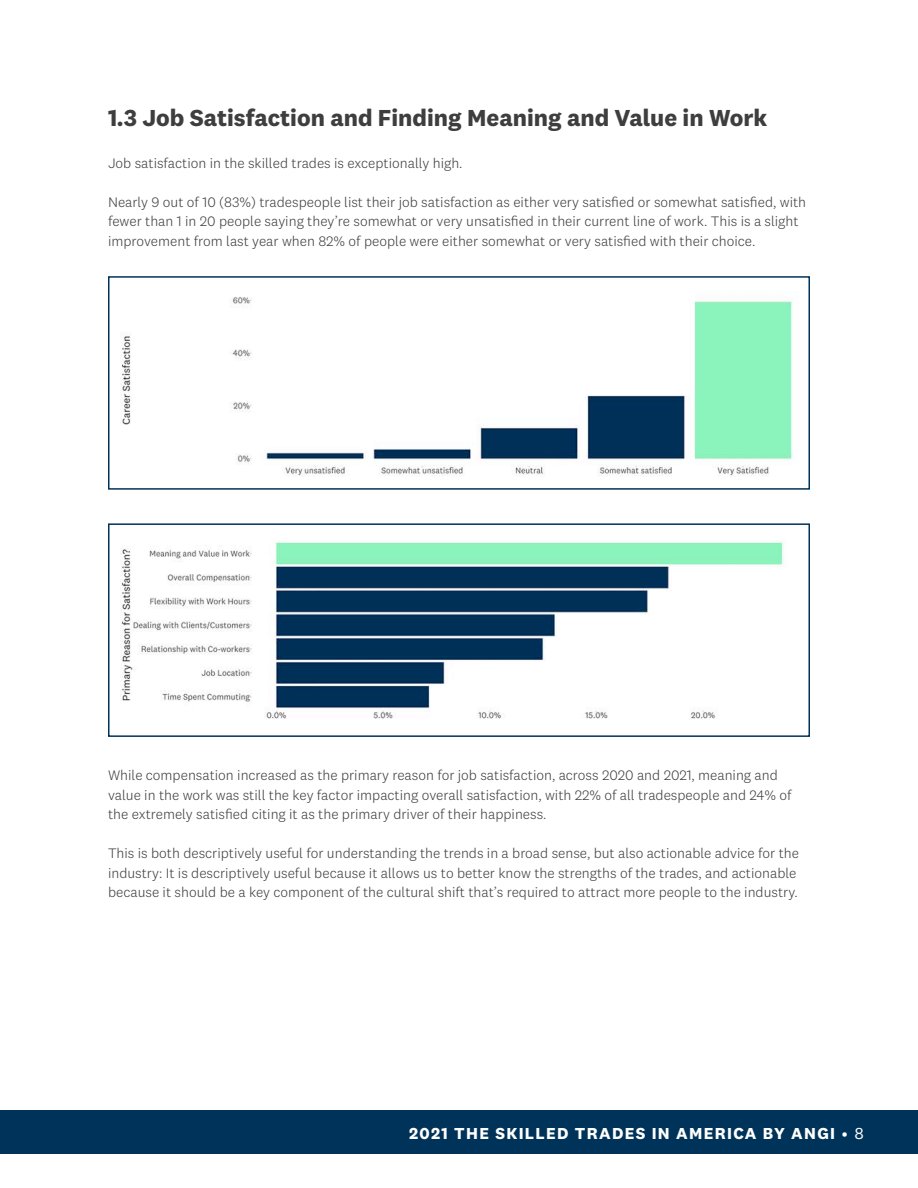
<style>
.page{position:relative;width:918px;height:1188px;background:#fff}
.page>*{position:absolute;margin:0;border:0;box-sizing:border-box;transform-origin:0 0}
.H2__1_1__1_2__etc{font:700 24px "National 2";color:#3e3e3f}
.t1{font:700 16.5px "National 2";letter-spacing:.08em;color:#fff}
.Body_Text{font:300 14.25px/19.5px "National 2";color:#3e3e3f}
.s1{font-weight:400}
</style>
<div class="page">
<div style="left:0;top:1110px;width:918px;height:43px;background:#003359"></div>
<img style="left:121px;top:297px;width:672px;height:179px">
<div style="left:108px;top:276px;width:702px;height:214px;border:2px solid #003359"></div>
<img style="left:120px;top:541px;width:664px;height:178px">
<div style="left:108px;top:523px;width:702px;height:214px;border:2px solid #003359"></div>
<p class="H2__1_1__1_2__etc" style="left:108px;top:103px;width:661px">1.3 Job Satisfaction and Finding Meaning and Value in Work</p>
<p class="Body_Text" style="left:108px;top:153px;width:356px">Job satisfaction in the skilled trades is exceptionally high.</p>
<p class="Body_Text" style="left:108px;top:192px;width:700px">Nearly 9 out of 10 (83%) tradespeople list their job satisfaction as either very satisfied or somewhat satisfied, with fewer than 1 in 20 people saying they’re somewhat or very unsatisfied in their current line of work. This is a slight improvement from last year when 82% of people were either somewhat or very satisfied with their choice.</p>
<p class="Body_Text" style="left:108px;top:766px;width:685px">While compensation increased as the primary reason for job satisfaction, across 2020 and 2021, meaning and value in the work was still the key factor impacting overall satisfaction, with 22% of all tradespeople and 24% of the extremely satisfied citing it as the primary driver of their happiness.</p>
<p class="Body_Text" style="left:108px;top:844px;width:692px">This is both descriptively useful for understanding the trends in a broad sense, but also actionable advice for the industry: It is descriptively useful because it allows us to better know the strengths of the trades, and actionable because it should be a key component of the cultural shift that’s required to attract more people to the industry.</p>
<p class="t1" style="left:409px;top:1123px;width:456px">2021 THE SKILLED TRADES IN AMERICA BY ANGI <span class="s1">• 8</span></p>
</div>
